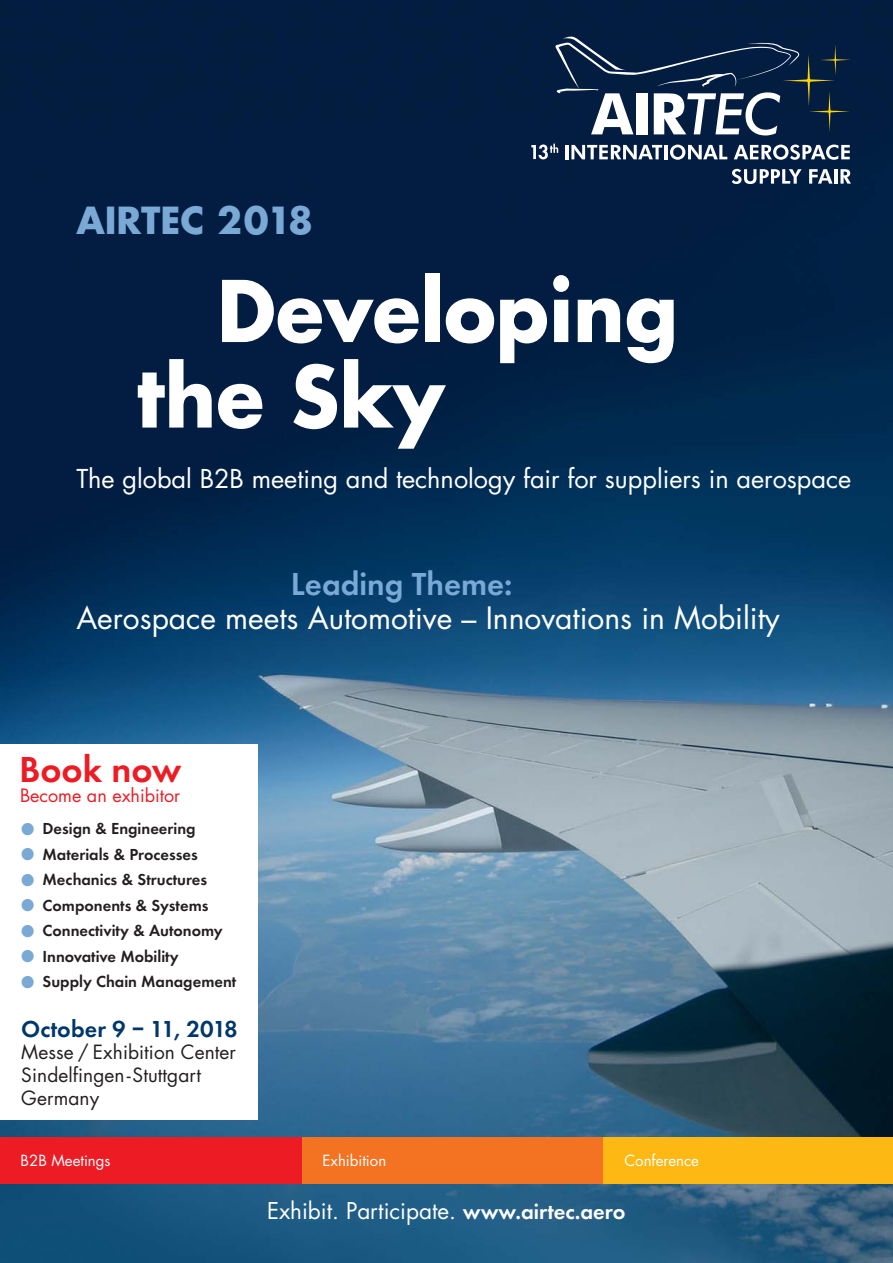
<style>
.page{position:relative;width:893px;height:1263px;background:#fff}
.page>*{position:absolute;margin:0;border:0;box-sizing:border-box;transform-origin:0 0}
.t1{font:700 82.5px/85.5px "Futura";color:#fff;scale:.95 1}
.t2{font:600 37.5px "Futura";color:#ed1c24}
.t3{font:700 36.3px "Futura";color:#79a9d4}
.t4{font:600 33px "Futura";color:#79a9d4}
.t5{font:30px "Futura";color:#fff}
.t6{font:25.35px "Futura";color:#fff}
.t7{font:600 24px "Futura";letter-spacing:.005em;color:#00376b}
.t8{font:22.5px "Futura";color:#fff}
.t9{font:19.05px/23px "Futura";letter-spacing:.005em;color:#231f20}
.t10{font:18px "Futura";color:#ed1c24}
.t11{font:600 16.65px "Futura";color:#231f20}
.t12{font:15px "Futura";color:#fff}
.s1{font-size:43.8px;color:#79a9d4}
.s2{font-weight:600}
</style>
<div class="page">
<img style="left:0;top:0;width:892px;height:1263px">
<svg style="left:555px;top:37px;width:296px;height:98px;background:#2f445f"></svg>
<svg style="left:840px;top:169px;width:11px;height:15px"></svg>
<hr style="left:834px;top:169px;width:3px;height:15px;background:#fff">
<svg style="left:809px;top:169px;width:23px;height:15px"></svg>
<svg style="left:732px;top:169px;width:69px;height:15px"></svg>
<svg style="left:734px;top:145px;width:116px;height:15px"></svg>
<svg style="left:670px;top:145px;width:57px;height:15px"></svg>
<hr style="left:664px;top:145px;width:3px;height:14px;background:#fff">
<svg style="left:571px;top:145px;width:91px;height:14px"></svg>
<hr style="left:565px;top:145px;width:3px;height:14px;background:#fff">
<svg style="left:531px;top:144px;width:27px;height:15px"></svg>
<div style="left:0;top:1137px;width:302px;height:47px;background:#ed1c24"></div>
<div style="left:302px;top:1137px;width:302px;height:47px;background:#f37322"></div>
<div style="left:604px;top:1137px;width:288px;height:47px;background:#fdb813"></div>
<div style="left:0;top:744px;width:257px;height:375px;background:#fff"></div>
<h3 class="t3" style="left:76px;top:204px;width:238px">AIRTEC 2018</h3>
<h1 class="t1" style="left:136px;top:276px;width:571px;text-indent:81px">Developing the Sky</h1>
<h3 class="t6" style="left:76px;top:466px;width:776px">The global B2B meeting and technology fair for suppliers in aerospace</h3>
<h3 class="t4" style="left:291px;top:570px;width:223px">Leading Theme:</h3>
<h3 class="t5" style="left:76px;top:604px;width:705px">Aerospace meets Automotive – Innovations in Mobility</h3>
<h2 class="t2" style="left:19px;top:754px;width:164px">Book now</h2>
<p class="t10" style="left:20px;top:787px;width:162px">Become an exhibitor</p>
<p class="t11" style="left:13px;top:822px;width:184px"><span class="s1">•</span>Design &amp; Engineering</p>
<p class="t11" style="left:13px;top:847px;width:186px"><span class="s1">•</span>Materials &amp; Processes</p>
<p class="t11" style="left:13px;top:873px;width:195px"><span class="s1">•</span>Mechanics &amp; Structures</p>
<p class="t11" style="left:13px;top:898px;width:197px"><span class="s1">•</span>Components &amp; Systems</p>
<p class="t11" style="left:13px;top:924px;width:211px"><span class="s1">•</span>Connectivity &amp; Autonomy</p>
<p class="t11" style="left:13px;top:949px;width:167px"><span class="s1">•</span>Innovative Mobility</p>
<p class="t11" style="left:13px;top:975px;width:225px"><span class="s1">•</span>Supply Chain Management</p>
<h3 class="t7" style="left:21px;top:1019px;width:218px">October 9 – 11, 2018</h3>
<p class="t9" style="left:21px;top:1043px;width:216px">Messe / Exhibition Center<br>Sindelfingen-Stuttgart<br>Germany</p>
<p class="t12" style="left:21px;top:1154px;width:91px">B2B Meetings</p>
<p class="t12" style="left:322px;top:1154px;width:65px">Exhibition</p>
<p class="t12" style="left:624px;top:1154px;width:76px">Conference</p>
<h3 class="t8" style="left:267px;top:1200px;width:360px">Exhibit. Participate. <span class="s2">www.airtec.aero</span></h3>
</div>
